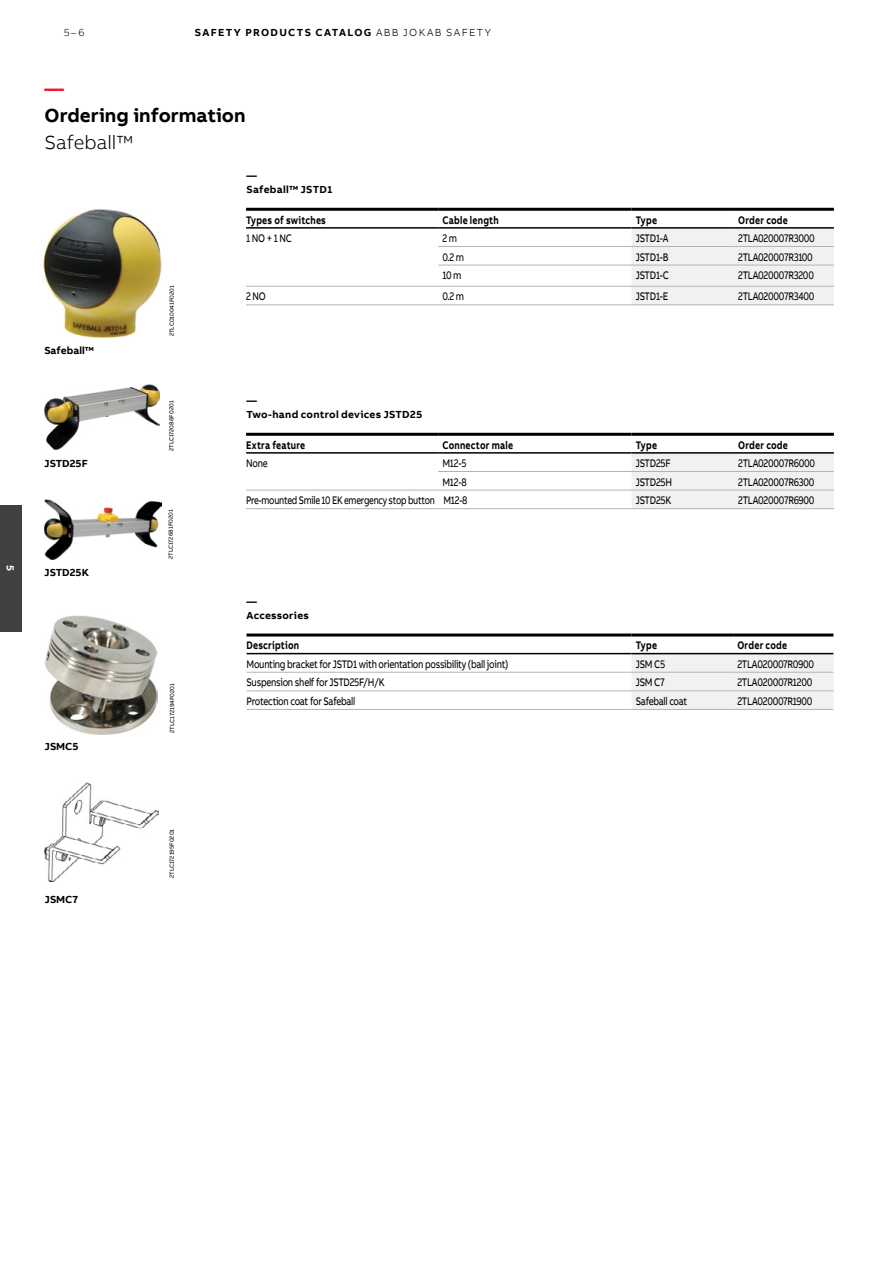
<style>
.page{position:relative;width:893px;height:1263px;background:#fff}
.page>*{position:absolute;margin:0;border:0;box-sizing:border-box;transform-origin:0 0}
.t1{font:700 19.5px "AB Bvoice";color:#000}
.t2{font:300 19.5px "AB Bvoice";color:#000}
.t3{font:700 19.5px "AB Bvoice";color:#ed1c29}
.t4{font:11.25px "AB Bvoice";letter-spacing:-.03em;color:#000;scale:.8 1}
.t5{font:700 11.25px "AB Bvoice";letter-spacing:.025em;color:#000;scale:.8 1}
.t6{font:11.25px "AB Bvoice";letter-spacing:-.03em;color:#000;scale:.77 1}
.t7{font:700 10.5px/13.5px "AB Bvoice";letter-spacing:.02em;color:#000}
.t8{font:700 10.5px "AB Bvoice";letter-spacing:.125em;color:#000}
.t9{font:700 10.5px "AB Bvoice";color:#000}
.t10{font:300 10.5px "AB Bvoice";color:#000}
.t11{font:700 10.5px "AB Bvoice";color:#fff}
.t12{font:6px "AB Bvoice";color:#000}
.s1{font-weight:300}
</style>
<div class="page">
<img style="left:43px;top:209px;width:119px;height:128px">
<div style="left:632px;top:229px;width:202px;height:75px;background:#f1f1f2"></div>
<hr style="left:246px;top:208px;width:192px;height:3px;background:#000">
<hr style="left:438px;top:208px;width:194px;height:3px;background:#000">
<hr style="left:632px;top:208px;width:102px;height:3px;background:#000">
<hr style="left:734px;top:208px;width:100px;height:3px;background:#000">
<hr style="left:246px;top:227px;width:192px;height:2px;background:#000">
<hr style="left:438px;top:227px;width:194px;height:2px;background:#000">
<hr style="left:632px;top:227px;width:102px;height:2px;background:#000">
<hr style="left:734px;top:227px;width:100px;height:2px;background:#000">
<hr style="left:438px;top:246px;width:194px;height:1px;background:#b1b4b6">
<hr style="left:632px;top:246px;width:102px;height:1px;background:#b1b4b6">
<hr style="left:734px;top:246px;width:100px;height:1px;background:#b1b4b6">
<hr style="left:438px;top:265px;width:194px;height:1px;background:#b1b4b6">
<hr style="left:632px;top:265px;width:102px;height:1px;background:#b1b4b6">
<hr style="left:734px;top:265px;width:100px;height:1px;background:#b1b4b6">
<hr style="left:438px;top:286px;width:194px;height:1px;background:#b1b4b6">
<hr style="left:632px;top:286px;width:102px;height:1px;background:#b1b4b6">
<hr style="left:734px;top:286px;width:100px;height:1px;background:#b1b4b6">
<hr style="left:438px;top:304px;width:194px;height:1px;background:#b1b4b6">
<hr style="left:632px;top:304px;width:102px;height:1px;background:#b1b4b6">
<hr style="left:734px;top:304px;width:100px;height:1px;background:#b1b4b6">
<hr style="left:246px;top:286px;width:192px;height:1px;background:#b1b4b6">
<hr style="left:246px;top:304px;width:192px;height:1px;background:#b1b4b6">
<div style="left:632px;top:454px;width:202px;height:54px;background:#f1f1f2"></div>
<hr style="left:438px;top:471px;width:194px;height:1px;background:#b1b4b6">
<hr style="left:632px;top:471px;width:102px;height:1px;background:#b1b4b6">
<hr style="left:734px;top:471px;width:100px;height:1px;background:#b1b4b6">
<hr style="left:438px;top:490px;width:194px;height:1px;background:#b1b4b6">
<hr style="left:632px;top:490px;width:102px;height:1px;background:#b1b4b6">
<hr style="left:734px;top:490px;width:100px;height:1px;background:#b1b4b6">
<hr style="left:438px;top:508px;width:194px;height:1px;background:#b1b4b6">
<hr style="left:632px;top:508px;width:102px;height:1px;background:#b1b4b6">
<hr style="left:734px;top:508px;width:100px;height:1px;background:#b1b4b6">
<hr style="left:246px;top:490px;width:192px;height:1px;background:#b1b4b6">
<hr style="left:246px;top:508px;width:192px;height:1px;background:#b1b4b6">
<hr style="left:246px;top:433px;width:192px;height:3px;background:#000">
<hr style="left:438px;top:433px;width:194px;height:3px;background:#000">
<hr style="left:632px;top:433px;width:102px;height:3px;background:#000">
<hr style="left:734px;top:433px;width:100px;height:3px;background:#000">
<hr style="left:246px;top:452px;width:192px;height:2px;background:#000">
<hr style="left:438px;top:452px;width:194px;height:2px;background:#000">
<hr style="left:632px;top:452px;width:102px;height:2px;background:#000">
<hr style="left:734px;top:452px;width:100px;height:2px;background:#000">
<img style="left:45px;top:616px;width:112px;height:118px">
<img style="left:45px;top:782px;width:113px;height:100px">
<img style="left:45px;top:499px;width:117px;height:60px">
<img style="left:45px;top:384px;width:115px;height:66px">
<div style="left:632px;top:654px;width:201px;height:55px;background:#f1f1f2"></div>
<hr style="left:247px;top:633px;width:385px;height:3px;background:#000">
<hr style="left:632px;top:633px;width:101px;height:3px;background:#000">
<hr style="left:733px;top:633px;width:100px;height:3px;background:#000">
<hr style="left:247px;top:653px;width:385px;height:1px;background:#000">
<hr style="left:632px;top:653px;width:101px;height:1px;background:#000">
<hr style="left:733px;top:653px;width:100px;height:1px;background:#000">
<hr style="left:247px;top:672px;width:385px;height:1px;background:#b1b4b6">
<hr style="left:632px;top:672px;width:101px;height:1px;background:#b1b4b6">
<hr style="left:733px;top:672px;width:100px;height:1px;background:#b1b4b6">
<hr style="left:247px;top:690px;width:385px;height:1px;background:#b1b4b6">
<hr style="left:632px;top:690px;width:101px;height:1px;background:#b1b4b6">
<hr style="left:733px;top:690px;width:100px;height:1px;background:#b1b4b6">
<hr style="left:247px;top:709px;width:385px;height:1px;background:#b1b4b6">
<hr style="left:632px;top:709px;width:101px;height:1px;background:#b1b4b6">
<hr style="left:733px;top:709px;width:100px;height:1px;background:#b1b4b6">
<div style="left:0;top:505px;width:21px;height:126px;background:#414042"></div>
<p class="t11" style="left:17px;top:565px;width:8px;rotate:90deg">5</p>
<p class="t10" style="left:64px;top:26px;width:22px">5–6</p>
<p class="t8" style="left:195px;top:25px;width:298px">SAFETY PRODUCTS CATALOG <span class="s1">ABB JOKAB SAFETY</span></p>
<h1 class="t3" style="left:45px;top:76px;width:21px">—</h1>
<h1 class="t1" style="left:45px;top:103px;width:203px">Ordering information</h1>
<h1 class="t2" style="left:45px;top:131px;width:90px">Safeball™</h1>
<p class="t9" style="left:44px;top:344px;width:51px">Safeball™</p>
<p class="t9" style="left:45px;top:457px;width:45px">JSTD25F</p>
<p class="t9" style="left:45px;top:566px;width:46px">JSTD25K</p>
<p class="t7" style="left:45px;top:739px;width:35px">JSMC5</p>
<p class="t12" style="left:168px;top:336px;width:53px;rotate:-90deg">2TLC010041F0201</p>
<p class="t12" style="left:168px;top:451px;width:52px;rotate:-90deg">2TLC172086F0201</p>
<p class="t12" style="left:167px;top:559px;width:51px;rotate:-90deg">2TLC172681F0201</p>
<p class="t12" style="left:168px;top:733px;width:51px;rotate:-90deg">2TLC172194F0201</p>
<p class="t7" style="left:247px;top:169px;width:88px">—<br>Safeball™ JSTD1</p>
<p class="t5" style="left:246px;top:213px;width:101px">Types of switches</p>
<p class="t5" style="left:442px;top:213px;width:72px">Cable length</p>
<p class="t5" style="left:636px;top:213px;width:28px">Type</p>
<p class="t5" style="left:738px;top:213px;width:64px">Order code</p>
<p class="t4" style="left:246px;top:231px;width:59px">1 NO + 1 NC</p>
<p class="t4" style="left:442px;top:231px;width:20px">2 m</p>
<p class="t4" style="left:636px;top:231px;width:42px">JSTD1-A</p>
<p class="t4" style="left:738px;top:231px;width:97px">2TLA020007R3000</p>
<p class="t4" style="left:442px;top:250px;width:29px">0.2 m</p>
<p class="t4" style="left:636px;top:250px;width:42px">JSTD1-B</p>
<p class="t4" style="left:738px;top:250px;width:95px">2TLA020007R3100</p>
<p class="t4" style="left:442px;top:268px;width:25px">10 m</p>
<p class="t4" style="left:636px;top:268px;width:43px">JSTD1-C</p>
<p class="t4" style="left:738px;top:268px;width:96px">2TLA020007R3200</p>
<p class="t4" style="left:246px;top:290px;width:26px">2 NO</p>
<p class="t4" style="left:442px;top:290px;width:29px">0.2 m</p>
<p class="t4" style="left:636px;top:290px;width:42px">JSTD1-E</p>
<p class="t4" style="left:738px;top:290px;width:97px">2TLA020007R3400</p>
<p class="t7" style="left:247px;top:394px;width:178px">—<br>Two-hand control devices JSTD25</p>
<p class="t5" style="left:246px;top:438px;width:76px">Extra feature</p>
<p class="t5" style="left:442px;top:438px;width:90px">Connector male</p>
<p class="t5" style="left:636px;top:438px;width:28px">Type</p>
<p class="t5" style="left:738px;top:438px;width:64px">Order code</p>
<p class="t4" style="left:246px;top:456px;width:29px">None</p>
<p class="t4" style="left:442px;top:456px;width:32px">M12-5</p>
<p class="t4" style="left:636px;top:456px;width:45px">JSTD25F</p>
<p class="t4" style="left:738px;top:456px;width:98px">2TLA020007R6000</p>
<p class="t4" style="left:442px;top:475px;width:32px">M12-8</p>
<p class="t4" style="left:636px;top:475px;width:47px">JSTD25H</p>
<p class="t4" style="left:738px;top:475px;width:97px">2TLA020007R6300</p>
<p class="t6" style="left:246px;top:493px;width:289px">Pre-mounted Smile 10 EK emergency stop button M12-8</p>
<p class="t4" style="left:636px;top:493px;width:46px">JSTD25K</p>
<p class="t4" style="left:738px;top:493px;width:97px">2TLA020007R6900</p>
<p class="t7" style="left:247px;top:595px;width:64px">—<br>Accessories</p>
<p class="t5" style="left:247px;top:638px;width:67px">Description</p>
<p class="t5" style="left:636px;top:638px;width:28px">Type</p>
<p class="t5" style="left:737px;top:638px;width:64px">Order code</p>
<p class="t4" style="left:247px;top:657px;width:329px">Mounting bracket for JSTD1 with orientation possibility (ball joint)</p>
<p class="t4" style="left:636px;top:657px;width:38px">JSM C5</p>
<p class="t4" style="left:737px;top:657px;width:98px">2TLA020007R0900</p>
<p class="t4" style="left:247px;top:676px;width:174px">Suspension shelf for JSTD25F/H/K</p>
<p class="t4" style="left:636px;top:676px;width:38px">JSM C7</p>
<p class="t4" style="left:737px;top:676px;width:95px">2TLA020007R1200</p>
<p class="t4" style="left:247px;top:694px;width:138px">Protection coat for Safeball</p>
<p class="t4" style="left:636px;top:694px;width:66px">Safeball coat</p>
<p class="t4" style="left:737px;top:694px;width:95px">2TLA020007R1900</p>
<p class="t7" style="left:45px;top:893px;width:35px">JSMC7</p>
<p class="t12" style="left:168px;top:878px;width:51px;rotate:-90deg">2TLC172195F0201</p>
</div>
